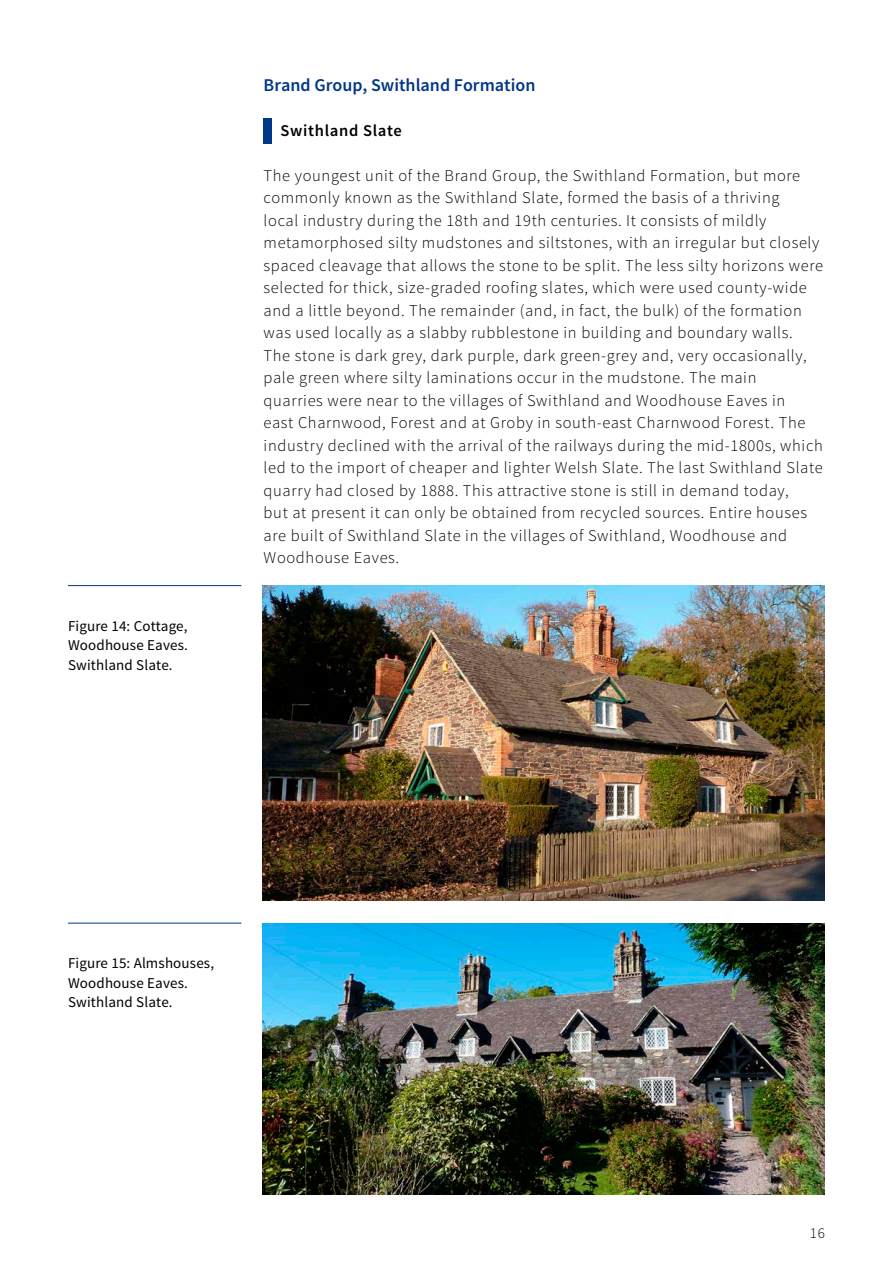
<style>
.page{position:relative;width:893px;height:1263px;background:#fff}
.page>*{position:absolute;margin:0;border:0;box-sizing:border-box;transform-origin:0 0}
.Heading_2{font:600 18px "Source Sans Pro";color:#003788}
.Body_text{font:300 16.5px/22.5px "Source Sans Pro";letter-spacing:.04em;color:#000}
.Emphasis_Stone_type{font:600 16.5px "Source Sans Pro";letter-spacing:.04em;color:#000}
.t1{font:15px/19.5px "Source Sans Pro";letter-spacing:.01em;color:#000;text-align:justify}
.t2{font:300 15px "Source Sans Pro";color:#000}
</style>
<div class="page">
<div style="left:264px;top:119px;width:8px;height:25px;background:#003788"></div>
<hr style="left:68px;top:585px;width:173px;height:1px;background:#003788">
<img style="left:263px;top:586px;width:562px;height:315px">
<hr style="left:68px;top:923px;width:173px;height:1px;background:#003788">
<img style="left:263px;top:923px;width:562px;height:272px">
<p class="t1" style="left:68px;top:616px;width:121px">Figure 14: Cottage, Woodhouse Eaves.<br>Swithland Slate.</p>
<h2 class="Heading_2" style="left:264px;top:73px;width:273px">Brand Group, Swithland Formation</h2>
<h3 class="Emphasis_Stone_type" style="left:281px;top:120px;width:123px">Swithland Slate</h3>
<p class="Body_text" style="left:264px;top:164px;width:561px">The youngest unit of the Brand Group, the Swithland Formation, but more commonly known as the Swithland Slate, formed the basis of a thriving<br>local industry during the 18th and 19th centuries. It consists of mildly metamorphosed silty mudstones and siltstones, with an irregular but closely spaced cleavage that allows the stone to be split. The less silty horizons were selected for thick, size-graded roofing slates, which were used county-wide and a little beyond. The remainder (and, in fact, the bulk) of the formation was used locally as a slabby rubblestone in building and boundary walls.<br>The stone is dark grey, dark purple, dark green-grey and, very occasionally, pale green where silty laminations occur in the mudstone. The main<br>quarries were near to the villages of Swithland and Woodhouse Eaves in<br>east Charnwood, Forest and at Groby in south-east Charnwood Forest. The industry declined with the arrival of the railways during the mid-1800s, which led to the import of cheaper and lighter Welsh Slate. The last Swithland Slate quarry had closed by 1888. This attractive stone is still in demand today,<br>but at present it can only be obtained from recycled sources. Entire houses are built of Swithland Slate in the villages of Swithland, Woodhouse and Woodhouse Eaves.</p>
<p class="t1" style="left:68px;top:954px;width:148px;text-align:left">Figure 15: Almshouses,<br>Woodhouse Eaves.<br>Swithland Slate.</p>
<p class="t2" style="left:810px;top:1224px;width:16px">16</p>
</div>
